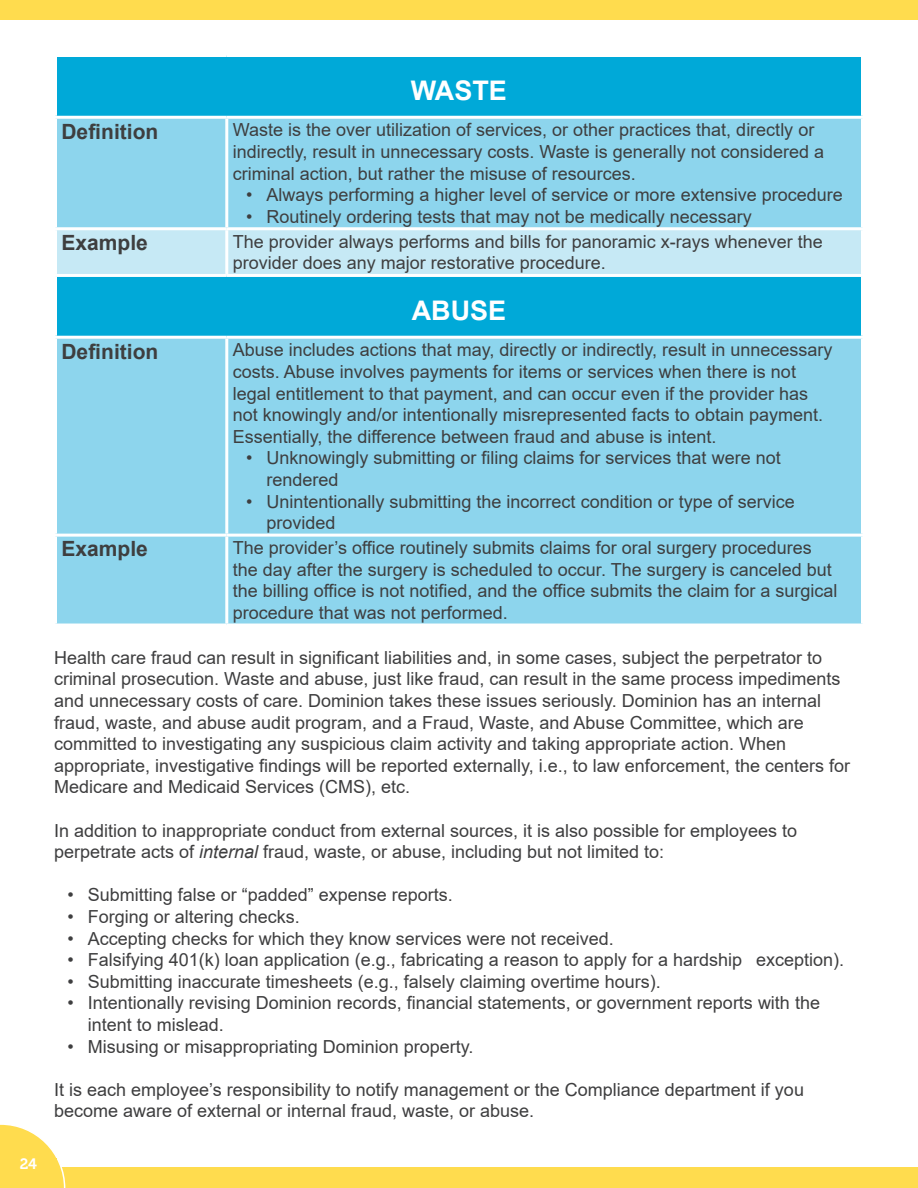
<style>
.page{position:relative;width:918px;height:1188px;background:#fff}
.page>*{position:absolute;margin:0;border:0;box-sizing:border-box;transform-origin:0 0}
.t1{font:700 27px "Arial";color:#fff}
.t2{font:700 21px "Arial";color:#3e3e3f}
.t3{font:18px/21.6px "Arial";color:#3e3e3f}
.t4{font:15px "Museo 700";color:#fff}
.s1{font-style:italic}
</style>
<div class="page">
<div style="left:0;top:0;width:918px;height:20px;background:#ffdc4e"></div>
<div style="left:0;top:1168px;width:918px;height:20px;background:#ffdc4e"></div>
<svg style="left:0;top:1124px;width:65px;height:64px"></svg>
<div style="left:0;top:1158px;width:57px;height:30px;background:#ffdc4e"></div>
<div style="left:57px;top:57px;width:804px;height:59px;background:#00a9d8"></div>
<svg style="left:57px;top:119px;width:804px;height:505px;background:#7acfea"></svg>
<div style="left:57px;top:230px;width:804px;height:44px;background:#c6e9f5"></div>
<hr style="left:225px;top:119px;width:3px;height:108px;background:#fff">
<hr style="left:54px;top:227px;width:173px;height:3px;background:#fff">
<hr style="left:227px;top:227px;width:637px;height:3px;background:#fff">
<hr style="left:225px;top:230px;width:3px;height:44px;background:#fff">
<hr style="left:54px;top:274px;width:173px;height:3px;background:#fff">
<hr style="left:227px;top:274px;width:637px;height:3px;background:#fff">
<hr style="left:54px;top:336px;width:173px;height:3px;background:#fff">
<hr style="left:227px;top:336px;width:637px;height:3px;background:#fff">
<hr style="left:225px;top:339px;width:3px;height:195px;background:#fff">
<hr style="left:54px;top:534px;width:173px;height:3px;background:#fff">
<hr style="left:227px;top:534px;width:637px;height:3px;background:#fff">
<hr style="left:225px;top:537px;width:3px;height:87px;background:#fff">
<p class="t4" style="left:20px;top:1156px;width:19px">24</p>
<h1 class="t1" style="left:411px;top:72px;width:98px">WASTE</h1>
<p class="t2" style="left:62px;top:116px;width:98px">Definition</p>
<p class="t3" style="left:233px;top:119px;width:593px">Waste is the over utilization of services, or other practices that, directly or indirectly, result in unnecessary costs. Waste is generally not considered a criminal action, but rather the misuse of resources.</p>
<p class="t3" style="left:246px;top:184px;width:598px">• Always performing a higher level of service or more extensive procedure</p>
<p class="t3" style="left:246px;top:206px;width:507px">• Routinely ordering tests that may not be medically necessary</p>
<p class="t2" style="left:62px;top:228px;width:88px">Example</p>
<p class="t3" style="left:233px;top:231px;width:592px">The provider always performs and bills for panoramic x-rays whenever the provider does any major restorative procedure.</p>
<h1 class="t1" style="left:412px;top:292px;width:96px">ABUSE</h1>
<p class="t2" style="left:62px;top:336px;width:98px">Definition</p>
<p class="t3" style="left:233px;top:339px;width:601px">Abuse includes actions that may, directly or indirectly, result in unnecessary costs. Abuse involves payments for items or services when there is not legal entitlement to that payment, and can occur even if the provider has not knowingly and/or intentionally misrepresented facts to obtain payment.<br>Essentially, the difference between fraud and abuse is intent.</p>
<p class="t3" style="left:267px;top:447px;width:516px;text-indent:-20px">• Unknowingly submitting or filing claims for services that were not rendered</p>
<p class="t3" style="left:267px;top:490px;width:530px;text-indent:-20px">• Unintentionally submitting the incorrect condition or type of service provided</p>
<p class="t2" style="left:62px;top:534px;width:88px">Example</p>
<p class="t3" style="left:233px;top:537px;width:606px">The provider’s office routinely submits claims for oral surgery procedures the day after the surgery is scheduled to occur. The surgery is canceled but the billing office is not notified, and the office submits the claim for a surgical procedure that was not performed.</p>
<p class="t3" style="left:54px;top:646px;width:798px">Health care fraud can result in significant liabilities and, in some cases, subject the perpetrator to criminal prosecution. Waste and abuse, just like fraud, can result in the same process impediments and unnecessary costs of care. Dominion takes these issues seriously. Dominion has an internal fraud, waste, and abuse audit program, and a Fraud, Waste, and Abuse Committee, which are committed to investigating any suspicious claim activity and taking appropriate action. When appropriate, investigative findings will be reported externally, i.e., to law enforcement, the centers for Medicare and Medicaid Services (CMS), etc.</p>
<p class="t3" style="left:54px;top:819px;width:745px">In addition to inappropriate conduct from external sources, it is also possible for employees to perpetrate acts of <span class="s1">internal</span> fraud, waste, or abuse, including but not limited to:</p>
<p class="t3" style="left:68px;top:884px;width:387px">• Submitting false or “padded” expense reports.</p>
<p class="t3" style="left:68px;top:906px;width:234px">• Forging or altering checks.</p>
<p class="t3" style="left:68px;top:927px;width:548px">• Accepting checks for which they know services were not received.</p>
<p class="t3" style="left:68px;top:949px;width:778px">• Falsifying 401(k) loan application (e.g., fabricating a reason to apply for a hardship exception).</p>
<p class="t3" style="left:68px;top:970px;width:595px">• Submitting inaccurate timesheets (e.g., falsely claiming overtime hours).</p>
<p class="t3" style="left:88px;top:992px;width:734px;text-indent:-20px">• Intentionally revising Dominion records, financial statements, or government reports with the intent to mislead.</p>
<p class="t3" style="left:68px;top:1035px;width:408px">• Misusing or misappropriating Dominion property.</p>
<p class="t3" style="left:54px;top:1078px;width:752px">It is each employee’s responsibility to notify management or the Compliance department if you become aware of external or internal fraud, waste, or abuse.</p>
</div>
